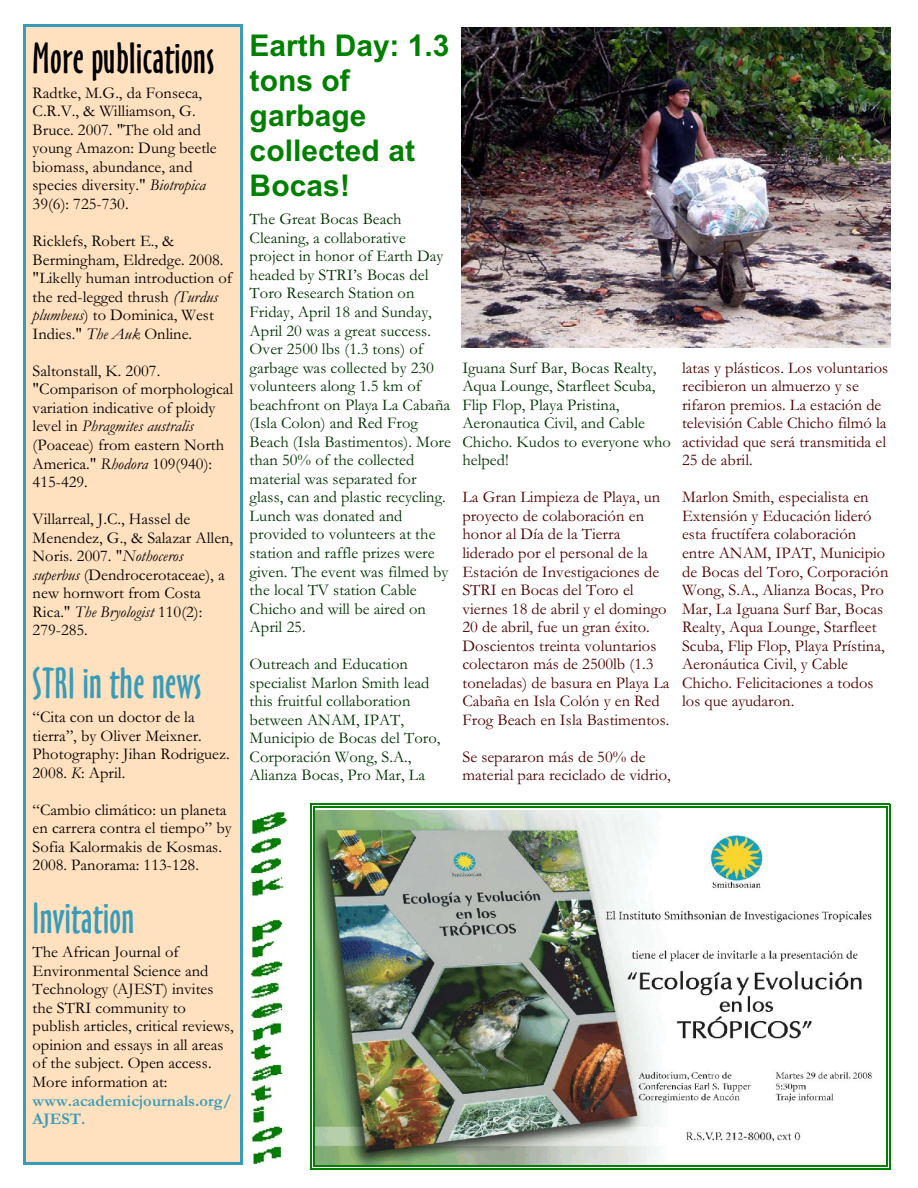
<style>
.page{position:relative;width:918px;height:1188px;background:#fff}
.page>*{position:absolute;margin:0;border:0;box-sizing:border-box;transform-origin:0 0}
.t1{font:40.5px "Oz Handicraft BT";letter-spacing:.01em;color:#389cb8}
.t2{font:40.5px "Oz Handicraft BT";letter-spacing:.01em;color:#000}
.t3{font:700 30px/35.1px "Arial";letter-spacing:.005em;color:#008000}
.t4{font:16.5px/18.6px "Garamond";color:#000}
.t5{font:16.5px/18.6px "Garamond";letter-spacing:.005em;color:#4f0000}
.t6{font:16.5px/18.6px "Garamond";letter-spacing:.005em;color:#030}
.t7{font:700 16.5px/18.6px "Garamond";letter-spacing:.005em;color:#389cb8}
.s1{font-style:italic}
</style>
<div class="page">
<img style="left:462px;top:28px;width:429px;height:319px">
<img style="left:315px;top:810px;width:557px;height:355px">
<hr style="left:313px;top:807px;width:1px;height:360px;background:#008000">
<hr style="left:886px;top:807px;width:1px;height:360px;background:#008000">
<hr style="left:313px;top:807px;width:574px;height:1px;background:#008000">
<hr style="left:313px;top:1165px;width:574px;height:2px;background:#008000">
<hr style="left:310px;top:804px;width:2px;height:365px;background:#008000">
<hr style="left:889px;top:804px;width:1px;height:365px;background:#008000">
<hr style="left:310px;top:804px;width:580px;height:1px;background:#008000">
<hr style="left:310px;top:1168px;width:580px;height:2px;background:#008000">
<div style="left:23px;top:24px;width:220px;height:1141px;background:#ffe0bf"></div>
<hr style="left:23px;top:24px;width:3px;height:1141px;background:#389cb8">
<hr style="left:240px;top:24px;width:3px;height:1141px;background:#389cb8">
<hr style="left:23px;top:24px;width:220px;height:3px;background:#389cb8">
<hr style="left:23px;top:1162px;width:220px;height:3px;background:#389cb8">
<img style="left:250px;top:811px;width:38px;height:354px">
<h1 class="t2" style="left:33px;top:43px;width:183px">More publications</h1>
<p class="t4" style="left:33px;top:85px;width:186px">Radtke, M.G., da Fonseca,<br>C.R.V., &amp; Williamson, G.<br>Bruce. 2007. "The old and young Amazon: Dung beetle biomass, abundance, and species diversity." <span class="s1">Biotropica<br></span>39(6): 725-730.</p>
<p class="t4" style="left:33px;top:234px;width:201px">Ricklefs, Robert E., &amp;<br>Bermingham, Eldredge. 2008. "Likelly human introduction of the red-legged thrush <span class="s1">(Turdus plumbeus</span>) to Dominica, West<br>Indies." <span class="s1">The Auk</span> Online.</p>
<p class="t4" style="left:33px;top:363px;width:202px">Saltonstall, K. 2007. "Comparison of morphological variation indicative of ploidy level in <span class="s1">Phragmites australis </span>(Poaceae) from eastern North<br>America." <span class="s1">Rhodora</span> 109(940):<br>415-429.</p>
<p class="t4" style="left:33px;top:512px;width:202px">Villarreal, J.C., Hassel de<br>Menendez, G., &amp; Salazar Allen,<br>Noris. 2007. "<span class="s1">Nothoceros superbus</span> (Dendrocerotaceae), a new hornwort from Costa<br>Rica." <span class="s1">The Bryologist</span> 110(2):<br>279-285.</p>
<h1 class="t1" style="left:33px;top:667px;width:170px">STRI in the news</h1>
<p class="t4" style="left:33px;top:710px;width:199px">“Cita con un doctor de la tierra”, by Oliver Meixner.<br>Photography: Jihan Rodriguez.<br>2008. <span class="s1">K</span>: April.</p>
<p class="t4" style="left:33px;top:802px;width:201px">“Cambio climático: un planeta en carrera contra el tiempo” by<br>Sofia Kalormakis de Kosmas.<br>2008. Panorama: 113-128.</p>
<h1 class="t1" style="left:33px;top:902px;width:103px">Invitation</h1>
<p class="t4" style="left:33px;top:945px;width:203px">The African Journal of<br>Environmental Science and<br>Technology (AJEST) invites the STRI community to publish articles, critical reviews, opinion and essays in all areas of the subject. Open access.<br>More information at:</p>
<p class="t7" style="left:33px;top:1093px;width:201px">www.academicjournals.org/<br>AJEST.</p>
<h2 class="t3" style="left:250px;top:30px;width:201px">Earth Day: 1.3 tons of garbage collected at<br>Bocas!</h2>
<p class="t6" style="left:250px;top:212px;width:203px">The Great Bocas Beach<br>Cleaning, a collaborative project in honor of Earth Day headed by STRI’s Bocas del<br>Toro Research Station on<br>Friday, April 18 and Sunday,<br>April 20 was a great success.<br>Over 2500 lbs (1.3 tons) of garbage was collected by 230 volunteers along 1.5 km of beachfront on Playa La Cabaña (Isla Colon) and Red Frog<br>Beach (Isla Bastimentos). More than 50% of the collected material was separated for glass, can and plastic recycling.<br>Lunch was donated and provided to volunteers at the station and raffle prizes were given. The event was filmed by the local TV station Cable<br>Chicho and will be aired on<br>April 25.</p>
<p class="t6" style="left:250px;top:657px;width:192px">Outreach and Education specialist Marlon Smith lead this fruitful collaboration between ANAM, IPAT,<br>Municipio de Bocas del Toro,<br>Corporación Wong, S.A.,<br>Alianza Bocas, Pro Mar, La</p>
<p class="t6" style="left:462px;top:360px;width:210px">Iguana Surf Bar, Bocas Realty,<br>Aqua Lounge, Starfleet Scuba,<br>Flip Flop, Playa Pristina,<br>Aeronautica Civil, and Cable<br>Chicho. Kudos to everyone who helped!</p>
<p class="t5" style="left:462px;top:490px;width:209px">La Gran Limpieza de Playa, un proyecto de colaboración en honor al Día de la Tierra liderado por el personal de la<br>Estación de Investigaciones de<br>STRI en Bocas del Toro el viernes 18 de abril y el domingo<br>20 de abril, fue un gran éxito.<br>Doscientos treinta voluntarios colectaron más de 2500lb (1.3 toneladas) de basura en Playa La<br>Cabaña en Isla Colón y en Red<br>Frog Beach en Isla Bastimentos.</p>
<p class="t5" style="left:462px;top:749px;width:210px">Se separaron más de 50% de material para reciclado de vidrio,</p>
<p class="t5" style="left:682px;top:360px;width:208px">latas y plásticos. Los voluntarios recibieron un almuerzo y se rifaron premios. La estación de televisión Cable Chicho filmó la actividad que será transmitida el<br>25 de abril.</p>
<p class="t5" style="left:682px;top:490px;width:208px">Marlon Smith, especialista en<br>Extensión y Educación lideró esta fructífera colaboración entre ANAM, IPAT, Municipio de Bocas del Toro, Corporación<br>Wong, S.A., Alianza Bocas, Pro<br>Mar, La Iguana Surf Bar, Bocas<br>Realty, Aqua Lounge, Starfleet<br>Scuba, Flip Flop, Playa Prístina,<br>Aeronáutica Civil, y Cable<br>Chicho. Felicitaciones a todos los que ayudaron.</p>
</div>
